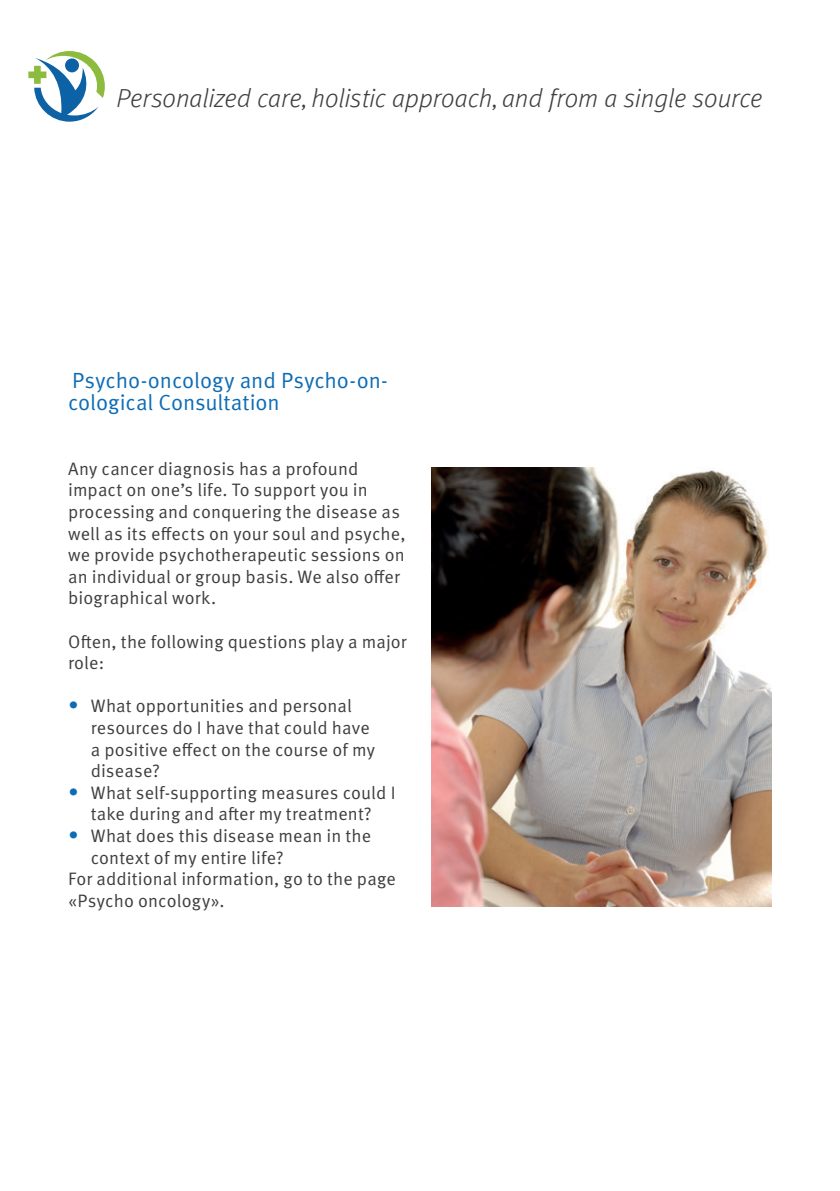
<style>
.page{position:relative;width:840px;height:1191px;background:#fff}
.page>*{position:absolute;margin:0;border:0;box-sizing:border-box;transform-origin:0 0}
.t1{font:italic 300 26px "Meta Offc";color:#3e3e3f}
.t2{font:22px/21.6px "Meta Pro Norm";letter-spacing:-.005em;color:#0d6cb6}
.t3{font:18px/21.6px "Meta Pro Norm";letter-spacing:.005em;color:#3e3e3f}
.s1{font-size:20px;color:#0d6cb6}
</style>
<div class="page">
<svg style="left:28px;top:51px;width:77px;height:71px"></svg>
<img style="left:431px;top:468px;width:340px;height:439px">
<h1 class="t1" style="left:117px;top:77px;width:647px">Personalized care, holistic approach, and from a single source</h1>
<p class="t2" style="left:68px;top:368px;width:321px">Psycho-oncology and Psycho-on&shy;cological Consultation</p>
<p class="t3" style="left:68px;top:456px;width:339px">Any cancer diagnosis has a profound impact on one’s life. To support you in processing and conquering the disease as well as its effects on your soul and psyche, we provide psychotherapeutic sessions on an individual or group basis. We also offer biographical work.</p>
<p class="t3" style="left:68px;top:629px;width:340px">Often, the following questions play a major role:</p>
<p class="t3" style="left:68px;top:694px;width:285px"><span class="s1">∙</span> What opportunities and personal</p>
<p class="t3" style="left:91px;top:716px;width:280px">resources do I have that could have</p>
<p class="t3" style="left:91px;top:737px;width:285px">a positive effect on the course of my</p>
<p class="t3" style="left:91px;top:759px;width:71px">disease?</p>
<p class="t3" style="left:68px;top:780px;width:329px"><span class="s1">∙</span> What self-supporting measures could I</p>
<p class="t3" style="left:91px;top:802px;width:282px">take during and after my treatment?</p>
<p class="t3" style="left:68px;top:824px;width:304px"><span class="s1">∙</span> What does this disease mean in the</p>
<p class="t3" style="left:91px;top:845px;width:194px">context of my entire life?</p>
<p class="t3" style="left:68px;top:867px;width:329px">For additional information, go to the page</p>
<p class="t3" style="left:68px;top:888px;width:158px">«Psycho oncology».</p>
</div>
